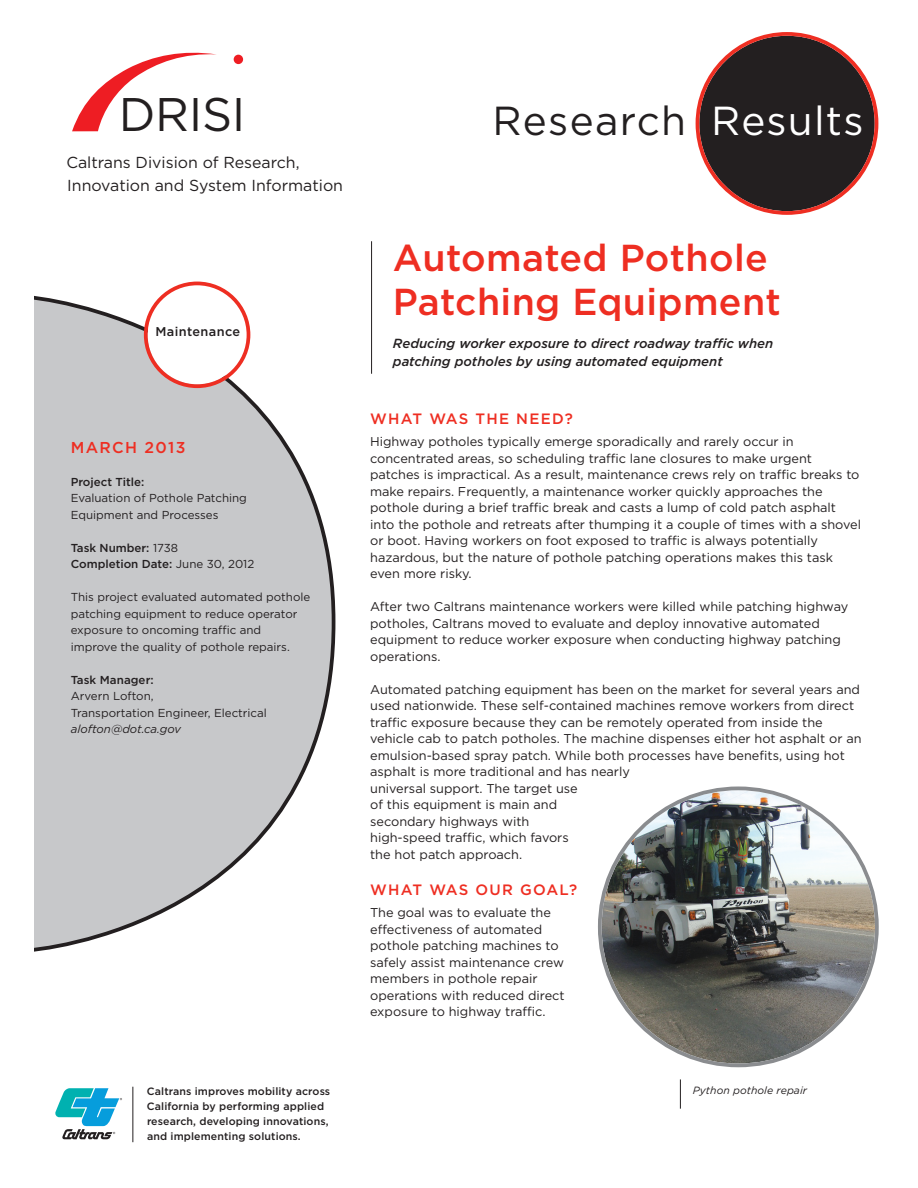
<style>
.page{position:relative;width:918px;height:1188px;background:#fff}
.page>*{position:absolute;margin:0;border:0;box-sizing:border-box;transform-origin:0 0}
.t1{font:47.1px "Gotham";letter-spacing:-.01em;color:#231f20}
.t2{font:40.5px "Gotham";letter-spacing:.03em;color:#231f20}
.t3{font:500 37.5px/43.5px "Gotham";letter-spacing:.01em;color:#ee2e22}
.t4{font:15.9px/22.8px "Gotham";color:#231f20}
.t5{font:500 15.75px "Gotham";letter-spacing:.085em;color:#ee2e22}
.t6{font:500 15px "Gotham";letter-spacing:.085em;color:#ee2e22}
.t7{font:italic 500 13.2px/18px "Gotham";color:#231f20}
.t8{font:12.75px/16.5px "Gotham";color:#231f20}
.t9{font:500 12.75px "Gotham";letter-spacing:.03em;color:#231f20}
.t10{font:11.55px/16.5px "Gotham";color:#231f20}
.t11{font:500 11.55px/16.5px "Gotham";color:#231f20}
.t12{font:500 10.65px/15.1px "Gotham";letter-spacing:.01em;color:#231f20}
.t13{font:italic 10.5px "Gotham";letter-spacing:.005em;color:#231f20}
.s1{font-weight:500}
.s2{font-weight:400}
.s3{font-style:italic}
.s4{color:#fff}
</style>
<div class="page">
<hr style="left:132px;top:1087px;width:1px;height:55px;background:#231f20">
<hr style="left:680px;top:1079px;width:1px;height:30px;background:#231f20">
<hr style="left:371px;top:241px;width:1px;height:133px;background:#231f20">
<svg style="left:72px;top:52px;width:144px;height:79px"></svg>
<div style="left:234px;top:55px;width:9px;height:9px;background:#ee1d23;border-radius:50%"></div>
<svg style="left:34px;top:295px;width:302px;height:657px"></svg>
<svg style="left:144px;top:282px;width:106px;height:106px"></svg>
<svg style="left:696px;top:32px;width:182px;height:183px"></svg>
<img style="left:598px;top:786px;width:281px;height:281px">
<svg style="left:55px;top:1088px;width:67px;height:51px"></svg>
<h1 class="t1" style="left:119px;top:98px;width:128px">DRISI</h1>
<h2 class="t4" style="left:66px;top:153px;width:278px">Caltrans Division of Research,<br>Innovation and System Information</h2>
<p class="t9" style="left:156px;top:327px;width:86px">Maintenance</p>
<p class="t5" style="left:71px;top:442px;width:116px">MARCH 2013</p>
<p class="t10" style="left:71px;top:474px;width:178px"><span class="s1">Project Title:<br></span>Evaluation of Pothole Patching<br>Equipment and Processes</p>
<p class="t11" style="left:71px;top:540px;width:185px">Task Number: <span class="s2">1738<br></span>Completion Date: <span class="s2">June 30, 2012</span></p>
<p class="t10" style="left:71px;top:590px;width:241px">This project evaluated automated pothole patching equipment to reduce operator exposure to oncoming traffic and improve the quality of pothole repairs.</p>
<p class="t10" style="left:71px;top:672px;width:198px"><span class="s1">Task Manager:<br></span>Arvern Lofton,<br>Transportation Engineer, Electrical <span class="s3">alofton@dot.ca.gov</span></p>
<p class="t2" style="left:492px;top:106px;width:373px">Research <span class="s4">Results</span></p>
<h1 class="t3" style="left:393px;top:239px;width:390px">Automated Pothole<br>Patching Equipment</h1>
<p class="t7" style="left:393px;top:334px;width:382px">Reducing worker exposure to direct roadway traffic when patching potholes by using automated equipment</p>
<p class="t6" style="left:370px;top:414px;width:204px">WHAT WAS THE NEED?</p>
<p class="t8" style="left:370px;top:435px;width:492px">Highway potholes typically emerge sporadically and rarely occur in concentrated areas, so scheduling traffic lane closures to make urgent patches is impractical. As a result, maintenance crews rely on traffic breaks to make repairs. Frequently, a maintenance worker quickly approaches the pothole during a brief traffic break and casts a lump of cold patch asphalt into the pothole and retreats after thumping it a couple of times with a shovel or boot. Having workers on foot exposed to traffic is always potentially hazardous, but the nature of pothole patching operations makes this task even more risky.</p>
<p class="t8" style="left:370px;top:600px;width:480px">After two Caltrans maintenance workers were killed while patching highway potholes, Caltrans moved to evaluate and deploy innovative automated equipment to reduce worker exposure when conducting highway patching operations.</p>
<p class="t8" style="left:370px;top:682px;width:493px">Automated patching equipment has been on the market for several years and used nationwide. These self-contained machines remove workers from direct traffic exposure because they can be remotely operated from inside the vehicle cab to patch potholes. The machine dispenses either hot asphalt or an emulsion-based spray patch. While both processes have benefits, using hot asphalt is more traditional and has nearly<br>universal support. The target use<br>of this equipment is main and<br>secondary highways with<br>high-speed traffic, which favors<br>the hot patch approach.</p>
<p class="t6" style="left:370px;top:885px;width:209px">WHAT WAS OUR GOAL?</p>
<p class="t8" style="left:370px;top:905px;width:196px">The goal was to evaluate the effectiveness of automated pothole patching machines to safely assist maintenance crew members in pothole repair operations with reduced direct exposure to highway traffic.</p>
<p class="t12" style="left:147px;top:1084px;width:185px">Caltrans improves mobility across</p>
<p class="t13" style="left:693px;top:1087px;width:116px">Python pothole repair</p>
<p class="t12" style="left:147px;top:1099px;width:183px">California by performing applied research, developing innovations, and implementing solutions.</p>
</div>
